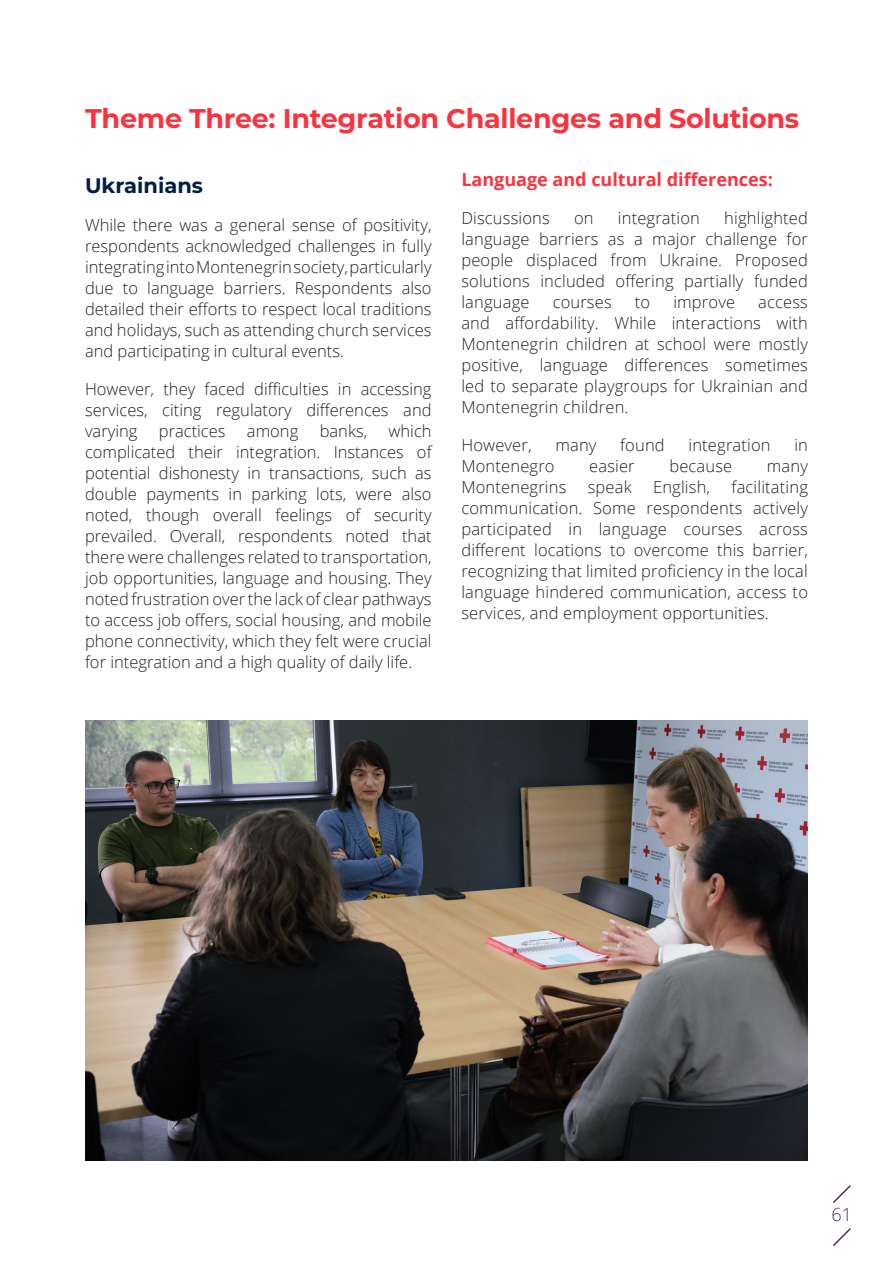
<style>
.page{position:relative;width:893px;height:1263px;background:#fff}
.page>*{position:absolute;margin:0;border:0;box-sizing:border-box;transform-origin:0 0}
.t1{font:700 27px "Montserrat";letter-spacing:-.01em;color:#fb333e}
.t2{font:700 21px "Montserrat";color:#001e41}
.t3{font:700 18px "Open Sans";color:#fb333e}
.t4{font:300 18px "Open Sans";color:#4d2e6d}
.t5{font:300 16.5px/21px "Open Sans";letter-spacing:.01em;color:#231f20;text-align:justify}
</style>
<div class="page">
<img style="left:85px;top:721px;width:723px;height:440px">
<svg style="left:833px;top:1185px;width:18px;height:18px"></svg>
<svg style="left:833px;top:1228px;width:18px;height:18px"></svg>
<p class="t1" style="left:85px;top:99px;width:716px">Theme Three: Integration Challenges and Solutions</p>
<p class="t2" style="left:85px;top:170px;width:119px">Ukrainians</p>
<p class="t5" style="left:85px;top:214px;width:348px">While there was a general sense of positivity, respondents acknowledged challenges in fully integrating into Montenegrin society, particularly due to language barriers. Respondents also detailed their efforts to respect local traditions and holidays, such as attending church services and participating in cultural events.</p>
<p class="t5" style="left:85px;top:378px;width:348px">However, they faced difficulties in accessing services, citing regulatory differences and varying</p>
<p class="t5" style="left:85px;top:420px;width:348px;text-indent:304px">which complicated their integration. Instances of potential dishonesty in transactions, such as double payments in parking lots, were also noted, though overall feelings of security prevailed. Overall, respondents noted that there were challenges related to transportation, job opportunities, language and housing. They noted frustration over the lack of clear pathways to access job offers, social housing, and mobile phone connectivity, which they felt were crucial for integration and a high quality of daily life.</p>
<p class="t5" style="left:159px;top:420px;width:68px">practices</p>
<p class="t5" style="left:247px;top:420px;width:53px">among</p>
<p class="t5" style="left:320px;top:420px;width:49px">banks,</p>
<p class="t3" style="left:461px;top:167px;width:313px">Language and cultural differences:</p>
<p class="t5" style="left:461px;top:207px;width:90px">Discussions</p>
<p class="t5" style="left:574px;top:207px;width:21px">on</p>
<p class="t5" style="left:618px;top:207px;width:84px">integration</p>
<p class="t5" style="left:461px;top:207px;width:348px;text-indent:263px">highlighted language barriers as a major challenge for people displaced from Ukraine. Proposed solutions included offering partially funded language</p>
<p class="t5" style="left:553px;top:291px;width:61px">courses</p>
<p class="t5" style="left:635px;top:291px;width:17px">to</p>
<p class="t5" style="left:673px;top:291px;width:63px">improve</p>
<p class="t5" style="left:461px;top:291px;width:348px;text-indent:297px">access and affordability. While interactions with Montenegrin children at school were mostly positive, language differences sometimes led to separate playgroups for Ukrainian and Montenegrin children.</p>
<p class="t5" style="left:461px;top:434px;width:72px">However,</p>
<p class="t5" style="left:555px;top:434px;width:43px">many</p>
<p class="t5" style="left:620px;top:434px;width:46px">found</p>
<p class="t5" style="left:688px;top:434px;width:84px">integration</p>
<p class="t5" style="left:794px;top:434px;width:15px">in</p>
<p class="t5" style="left:461px;top:455px;width:95px">Montenegro</p>
<p class="t5" style="left:589px;top:455px;width:47px">easier</p>
<p class="t5" style="left:669px;top:455px;width:64px">because</p>
<p class="t5" style="left:767px;top:455px;width:43px">many</p>
<p class="t5" style="left:461px;top:476px;width:107px">Montenegrins</p>
<p class="t5" style="left:588px;top:476px;width:45px">speak</p>
<p class="t5" style="left:653px;top:476px;width:59px">English,</p>
<p class="t5" style="left:461px;top:476px;width:348px;text-indent:270px">facilitating communication. Some respondents actively participated in language courses across different locations to overcome this barrier, recognizing that limited proficiency in the local language hindered communication, access to services, and employment opportunities.</p>
<p class="t4" style="left:832px;top:1202px;width:22px">61</p>
</div>
